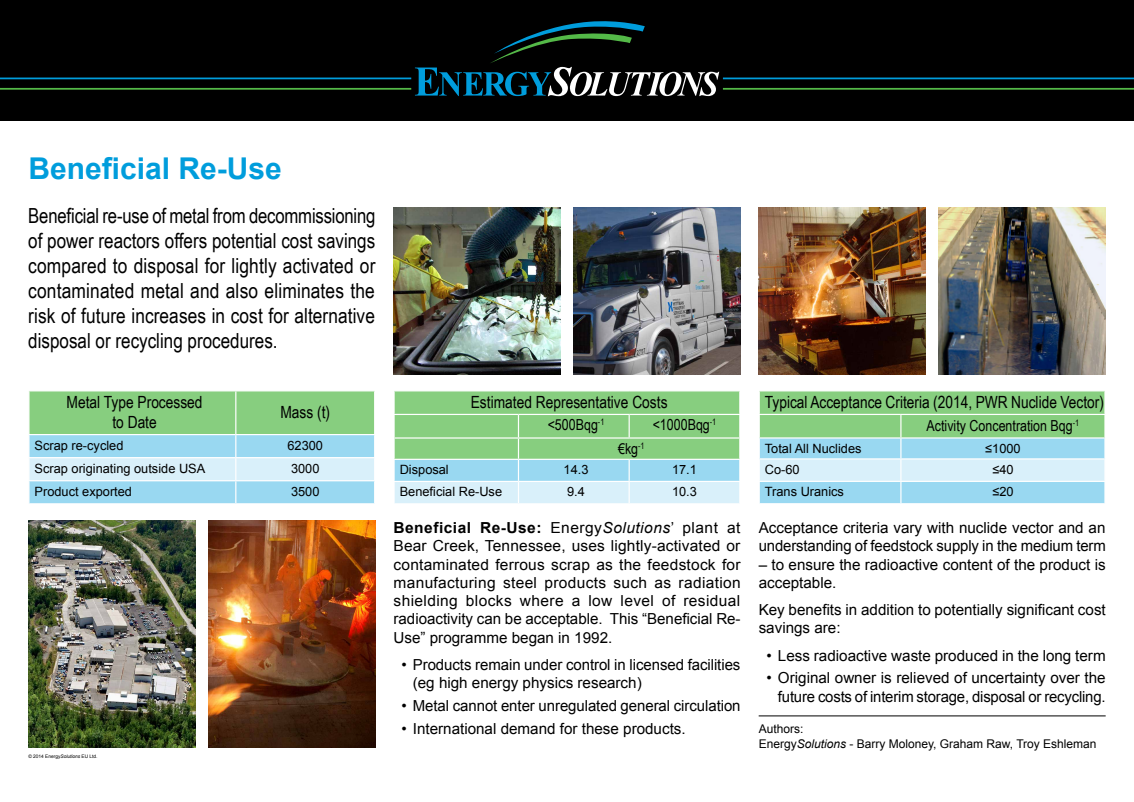
<style>
.page{position:relative;width:1134px;height:802px;background:#fff}
.page>*{position:absolute;margin:0;border:0;box-sizing:border-box;transform-origin:0 0}
.t1{font:700 30px "Arial";color:#009ddc}
.t2{font:20.8px/25px "Arial Narrow";color:#000;text-align:justify}
.t3{font:16.8px/20.2px "Arial Narrow";color:#000;text-align:center}
.t4{font:15.2px/18.2px "Arial";color:#000}
.t5{font:15.2px "Arial Narrow";color:#000}
.t6{font:12.8px "Arial";color:#000}
.t7{font:12px/14.4px "Arial";color:#000}
.t8{font:4.8px "Arial";color:#000}
.s1{font-style:italic}
.s2{font-weight:700}
</style>
<div class="page">
<div style="left:0;top:0;width:1134px;height:121px;background:#000"></div>
<svg style="left:415px;top:21px;width:304px;height:75px"></svg>
<hr style="left:723px;top:78px;width:411px;height:1px;background:#009ddc">
<hr style="left:723px;top:88px;width:411px;height:2px;background:#54b948">
<hr style="left:0;top:78px;width:411px;height:1px;background:#009ddc">
<hr style="left:0;top:88px;width:411px;height:2px;background:#54b948">
<img style="left:939px;top:208px;width:166px;height:166px">
<img style="left:574px;top:208px;width:166px;height:166px">
<img style="left:393px;top:208px;width:167px;height:166px">
<img style="left:28px;top:520px;width:167px;height:227px">
<svg style="left:29px;top:391px;width:346px;height:113px;background:#a3dac8"></svg>
<hr style="left:235px;top:391px;width:1px;height:43px;background:#fff">
<hr style="left:374px;top:391px;width:1px;height:43px;background:#fff">
<hr style="left:236px;top:434px;width:139px;height:1px;background:#fff">
<svg style="left:394px;top:391px;width:346px;height:112px;background:#9fd8b1"></svg>
<hr style="left:629px;top:459px;width:111px;height:1px;background:#fff">
<svg style="left:759px;top:391px;width:346px;height:113px;background:#a3dac6"></svg>
<hr style="left:901px;top:437px;width:204px;height:1px;background:#fff">
<img style="left:759px;top:208px;width:166px;height:166px">
<img style="left:209px;top:520px;width:166px;height:227px">
<hr style="left:759px;top:715px;width:347px;height:1px;background:#000">
<h1 class="t1" style="left:28px;top:147px;width:255px">Beneficial Re-Use</h1>
<p class="t2" style="left:28px;top:202px;width:349px">Beneficial re-use of metal from decommissioning of power reactors offers potential cost savings compared to disposal for lightly activated or contaminated metal and also eliminates the risk of future increases in cost for alternative disposal or recycling procedures.</p>
<p class="t3" style="left:67px;top:391px;width:138px">Metal Type Processed to Date</p>
<p class="t3" style="left:280px;top:401px;width:51px">Mass (t)</p>
<p class="t6" style="left:35px;top:436px;width:90px">Scrap re-cycled</p>
<p class="t6" style="left:287px;top:436px;width:37px">62300</p>
<p class="t6" style="left:35px;top:459px;width:172px">Scrap originating outside USA</p>
<p class="t6" style="left:291px;top:459px;width:30px">3000</p>
<p class="t6" style="left:35px;top:482px;width:99px">Product exported</p>
<p class="t6" style="left:291px;top:482px;width:30px">3500</p>
<p class="t8" style="left:28px;top:753px;width:71px">© 2014 Energy<span class="s1">Solutions</span> EU Ltd.</p>
<p class="t3" style="left:471px;top:391px;width:198px">Estimated Representative Costs</p>
<p class="t5" style="left:548px;top:413px;width:58px">&lt;500Bqg<sup>-1</sup></p>
<p class="t5" style="left:653px;top:413px;width:65px">&lt;1000Bqg<sup>-1</sup></p>
<p class="t5" style="left:618px;top:437px;width:28px">€kg<sup>-1</sup></p>
<p class="t6" style="left:400px;top:461px;width:51px">Disposal</p>
<p class="t6" style="left:564px;top:461px;width:26px">14.3</p>
<p class="t6" style="left:672px;top:461px;width:26px">17.1</p>
<p class="t6" style="left:400px;top:483px;width:104px">Beneficial Re-Use</p>
<p class="t6" style="left:567px;top:483px;width:19px">9.4</p>
<p class="t6" style="left:672px;top:483px;width:26px">10.3</p>
<p class="t4" style="left:393px;top:518px;width:349px;text-align:justify"><span class="s2">Beneficial Re-Use:</span> Energy<span class="s1">Solutions</span>’ plant at Bear Creek, Tennessee, uses lightly-activated or contaminated ferrous scrap as the feedstock for manufacturing steel products such as radiation shielding blocks where a low level of residual radioactivity can be acceptable. This “Beneficial Re-Use” programme began in 1992.</p>
<p class="t4" style="left:413px;top:655px;width:329px;text-indent:-11px">• Products remain under control in licensed facilities (eg high energy physics research)</p>
<p class="t4" style="left:401px;top:696px;width:341px">• Metal cannot enter unregulated general circulation</p>
<p class="t4" style="left:401px;top:719px;width:286px">• International demand for these products.</p>
<p class="t3" style="left:765px;top:391px;width:341px">Typical Acceptance Criteria (2014, PWR Nuclide Vector)</p>
<p class="t5" style="left:927px;top:414px;width:154px">Activity Concentration Bqg<sup>-1</sup></p>
<p class="t6" style="left:765px;top:439px;width:98px">Total All Nuclides</p>
<p class="t6" style="left:985px;top:439px;width:37px">≤1000</p>
<p class="t6" style="left:765px;top:460px;width:36px">Co-60</p>
<p class="t6" style="left:992px;top:460px;width:23px">≤40</p>
<p class="t6" style="left:765px;top:483px;width:81px">Trans Uranics</p>
<p class="t6" style="left:992px;top:483px;width:23px">≤20</p>
<p class="t4" style="left:759px;top:518px;width:349px">Acceptance criteria vary with nuclide vector and an understanding of feedstock supply in the medium term</p>
<p class="t4" style="left:759px;top:555px;width:348px">– to ensure the radioactive content of the product is acceptable.</p>
<p class="t4" style="left:759px;top:600px;width:349px">Key benefits in addition to potentially significant cost savings are:</p>
<p class="t4" style="left:767px;top:646px;width:341px">• Less radioactive waste produced in the long term</p>
<p class="t4" style="left:767px;top:669px;width:341px;text-align:right">• Original owner is relieved of uncertainty over the future costs of interim storage, disposal or recycling.</p>
<p class="t7" style="left:759px;top:721px;width:339px">Authors:<br>Energy<span class="s1">Solutions</span> - Barry Moloney, Graham Raw, Troy Eshleman</p>
</div>
